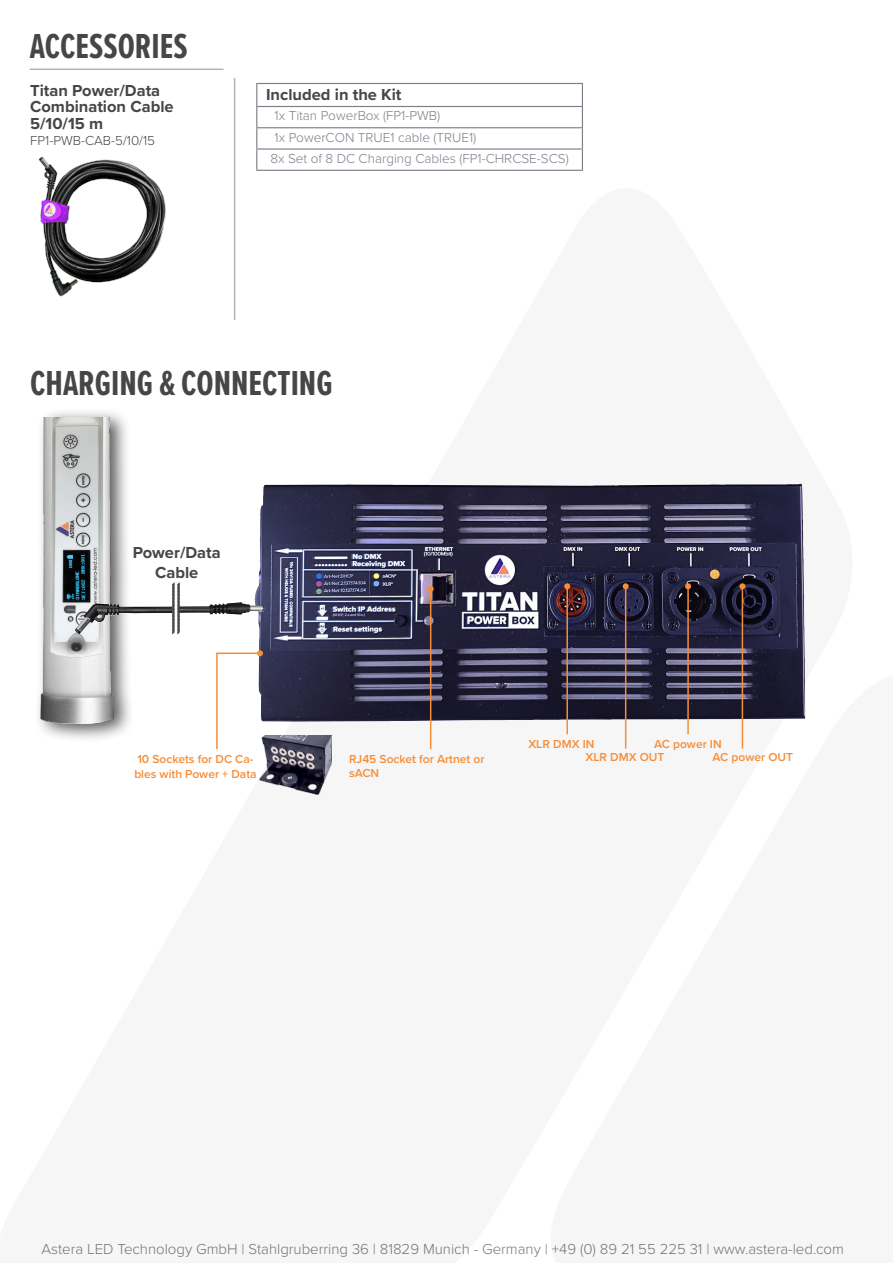
<style>
.page{position:relative;width:893px;height:1263px;background:#fff}
.page>*{position:absolute;margin:0;border:0;box-sizing:border-box;transform-origin:0 0}
.t1{font:700 36px "Proxima Nova Ex Cn";color:#454647}
.t2{font:700 16.5px/16.5px "Proxima Nova";color:#454647}
.t3{font:300 15px "Proxima Nova";color:#76787b}
.t4{font:300 13.5px "Proxima Nova";color:#7c7f88}
.t5{font:300 13.5px "Proxima Nova";color:#454647}
.t6{font:600 12px/14.4px "Proxima Nova";color:#f68d37}
</style>
<div class="page">
<hr style="left:30px;top:69px;width:194px;height:1px;background:#b3b4b8">
<hr style="left:256px;top:83px;width:327px;height:1px;background:#7c7f88">
<hr style="left:256px;top:106px;width:327px;height:1px;background:#7c7f88">
<hr style="left:256px;top:127px;width:327px;height:1px;background:#7c7f88">
<hr style="left:256px;top:148px;width:327px;height:2px;background:#7c7f88">
<svg style="left:256px;top:84px;width:1px;height:86px"></svg>
<svg style="left:582px;top:84px;width:1px;height:86px"></svg>
<hr style="left:256px;top:170px;width:327px;height:1px;background:#7c7f88">
<img style="left:38px;top:156px;width:128px;height:141px">
<hr style="left:234px;top:78px;width:1px;height:242px;background:#b3b4b8">
<img style="left:255px;top:484px;width:550px;height:238px">
<hr style="left:430px;top:589px;width:1px;height:160px;background:#f68d37">
<svg style="left:428px;top:586px;width:6px;height:6px"></svg>
<hr style="left:216px;top:652px;width:44px;height:2px;background:#f68d37">
<svg style="left:257px;top:650px;width:6px;height:6px"></svg>
<hr style="left:566px;top:586px;width:2px;height:148px;background:#f68d37">
<svg style="left:564px;top:583px;width:6px;height:6px"></svg>
<hr style="left:625px;top:586px;width:1px;height:163px;background:#f68d37">
<svg style="left:623px;top:583px;width:6px;height:6px"></svg>
<hr style="left:687px;top:586px;width:2px;height:148px;background:#f68d37">
<svg style="left:685px;top:583px;width:6px;height:6px"></svg>
<hr style="left:742px;top:586px;width:1px;height:163px;background:#f68d37">
<svg style="left:739px;top:583px;width:6px;height:6px"></svg>
<hr style="left:216px;top:653px;width:2px;height:96px;background:#f68d37">
<div style="left:34px;top:408px;width:100px;height:334px;background:#231f20;opacity:.75"></div>
<img style="left:41px;top:418px;width:72px;height:306px">
<img style="left:259px;top:735px;width:73px;height:61px">
<img style="left:75px;top:604px;width:96px;height:30px">
<img style="left:181px;top:602px;width:84px;height:13px">
<svg style="left:171px;top:582px;width:10px;height:53px"></svg>
<h1 class="t1" style="left:30px;top:20px;width:159px">ACCESSORIES</h1>
<p class="t2" style="left:30px;top:82px;width:145px">Titan Power/Data<br>Combination Cable<br>5/10/15 m</p>
<p class="t5" style="left:30px;top:131px;width:126px">FP1-PWB-CAB-5/10/15</p>
<p class="t2" style="left:266px;top:86px;width:137px">Included in the Kit</p>
<p class="t4" style="left:275px;top:106px;width:167px">1x Titan PowerBox (FP1-PWB)</p>
<p class="t4" style="left:275px;top:127px;width:203px">1x PowerCON TRUE1 cable (TRUE1)</p>
<p class="t4" style="left:270px;top:148px;width:300px">8x Set of 8 DC Charging Cables (FP1-CHRCSE-SCS)</p>
<h1 class="t1" style="left:30px;top:357px;width:304px">CHARGING &amp; CONNECTING</h1>
<p class="t2" style="left:133px;top:542px;width:90px;line-height:19.8px;text-align:center">Power/Data<br>Cable</p>
<p class="t6" style="left:528px;top:736px;width:68px">XLR DMX IN</p>
<p class="t6" style="left:654px;top:736px;width:69px">AC power IN</p>
<p class="t6" style="left:134px;top:752px;width:124px">10 Sockets for DC Ca&shy;bles with Power + Data</p>
<p class="t6" style="left:585px;top:749px;width:81px">XLR DMX OUT</p>
<p class="t6" style="left:349px;top:751px;width:137px">RJ45 Socket for Artnet or sACN</p>
<p class="t6" style="left:713px;top:749px;width:82px">AC power OUT</p>
<p class="t3" style="left:41px;top:1237px;width:804px">Astera LED Technology GmbH | Stahlgruberring 36 | 81829 Munich - Germany | +49 (0) 89 21 55 225 31 | www.astera-led.com</p>
</div>
